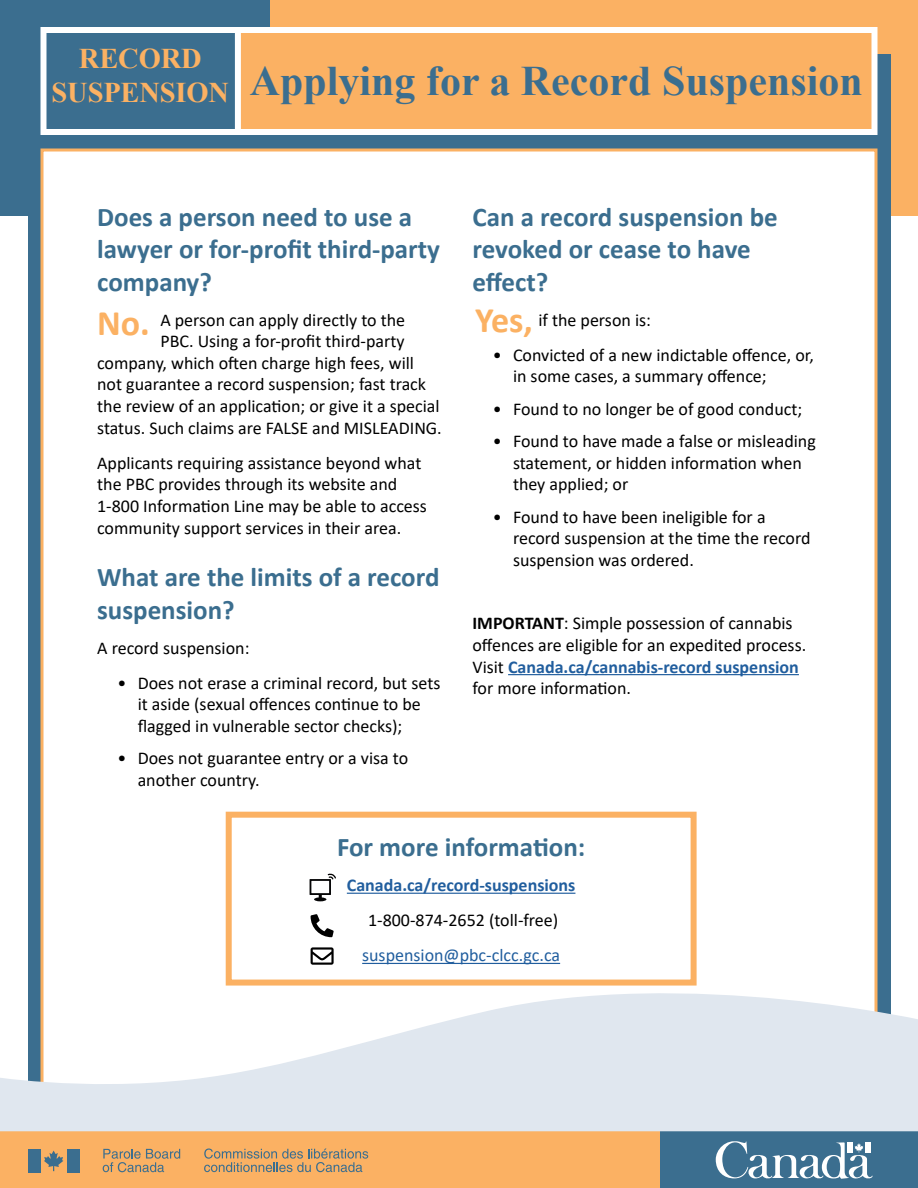
<style>
.page{position:relative;width:918px;height:1188px;background:#fff}
.page>*{position:absolute;margin:0;border:0;box-sizing:border-box;transform-origin:0 0}
.Documnet_Title{font:700 42px "Times New Roman";color:#3b6e8f}
.Yes_No{font:700 36px "Calibri";color:#fbb163}
.Categorie{font:700 28.5px "Times New Roman";letter-spacing:-.005em;color:#fbb163}
.Paragraph_Title{font:700 27px/32.4px "Calibri";color:#3b6e8f}
.Paragraph{font:18px/21.6px "Calibri";color:#000}
.Paragraph-2{font:700 18px "Calibri";color:#215e9e}
.Paragraph-3{font:18px "Calibri";color:#215e9e}
.s1{font-weight:700}
.s2{font-weight:700;color:#215e9e}
</style>
<div class="page">
<div style="left:0;top:0;width:918px;height:216px;background:#fbb163"></div>
<div style="left:28px;top:54px;width:863px;height:1072px;background:#3b6e8f"></div>
<div style="left:0;top:0;width:270px;height:216px;background:#3b6e8f"></div>
<div style="left:40px;top:148px;width:838px;height:963px;background:#fff;border:3px solid #fbb163"></div>
<div style="left:40px;top:27px;width:201px;height:108px;background:#3b6e8f;border:6px solid #fff"></div>
<div style="left:235px;top:27px;width:643px;height:108px;background:#fbb163;border:6px solid #fff"></div>
<div style="left:0;top:1098px;width:918px;height:90px;background:#fbb163"></div>
<div style="left:660px;top:1098px;width:258px;height:90px;background:#3b6e8f"></div>
<svg style="left:0;top:965px;width:918px;height:166px;fill:#e0e7ef"></svg>
<hr style="left:508px;top:674px;width:291px;height:1px;background:#215e9e">
<svg style="left:44px;top:1151px;width:19px;height:20px"></svg>
<div style="left:28px;top:1149px;width:13px;height:23px;background:#3b6e8f"></div>
<div style="left:67px;top:1149px;width:12px;height:23px;background:#3b6e8f"></div>
<svg style="left:103px;top:1149px;width:77px;height:23px"></svg>
<svg style="left:204px;top:1149px;width:164px;height:23px"></svg>
<svg style="left:716px;top:1141px;width:157px;height:38px"></svg>
<hr style="left:347px;top:893px;width:228px;height:1px;background:#215e9e">
<hr style="left:362px;top:963px;width:198px;height:1px;background:#215e9e">
<div style="left:226px;top:812px;width:471px;height:174px;border:6px solid #fbb163"></div>
<svg style="left:311px;top:947px;width:23px;height:18px"></svg>
<svg style="left:311px;top:914px;width:23px;height:23px"></svg>
<svg style="left:310px;top:874px;width:26px;height:27px"></svg>
<p class="Categorie" style="left:79px;top:38px;width:124px">RECORD</p>
<p class="Categorie" style="left:52px;top:72px;width:179px">SUSPENSION</p>
<p class="Documnet_Title" style="left:250px;top:51px;width:614px">Applying for a Record Suspension</p>
<p class="Paragraph_Title" style="left:472px;top:200px;width:307px">Can a record suspension be revoked or cease to have effect?</p>
<p class="Paragraph" style="left:538px;top:308px;width:114px">if the person is:</p>
<p class="Paragraph" style="left:513px;top:344px;width:303px;text-indent:-20px">• Convicted of a new indictable offence, or, in some cases, a summary offence;</p>
<p class="Paragraph" style="left:493px;top:398px;width:311px">• Found to no longer be of good conduct;</p>
<p class="Paragraph" style="left:513px;top:430px;width:304px;text-indent:-20px">• Found to have made a false or misleading statement, or hidden information when they applied; or</p>
<p class="Paragraph" style="left:513px;top:506px;width:299px;text-indent:-20px">• Found to have been ineligible for a record suspension at the time the record suspension was ordered.</p>
<p class="Paragraph_Title" style="left:97px;top:200px;width:344px">Does a person need to use a lawyer or for-profit third-party company?</p>
<p class="Paragraph" style="left:160px;top:308px;width:246px">A person can apply directly to the</p>
<p class="Paragraph" style="left:160px;top:330px;width:246px">PBC. Using a for-profit third-party</p>
<p class="Paragraph" style="left:97px;top:352px;width:318px">company, which often charge high fees, will</p>
<p class="Paragraph" style="left:97px;top:373px;width:330px">not guarantee a record suspension; fast track</p>
<p class="Paragraph" style="left:97px;top:395px;width:344px">the review of an application; or give it a special</p>
<p class="Paragraph" style="left:97px;top:416px;width:346px">status. Such claims are FALSE and MISLEADING.</p>
<p class="Paragraph" style="left:97px;top:452px;width:331px">Applicants requiring assistance beyond what the PBC provides through its website and 1-800 Information Line may be able to access community support services in their area.</p>
<p class="Paragraph_Title" style="left:97px;top:561px;width:344px">What are the limits of a record suspension?</p>
<p class="Paragraph" style="left:97px;top:636px;width:154px">A record suspension:</p>
<p class="Paragraph" style="left:138px;top:672px;width:304px;text-indent:-20px">• Does not erase a criminal record, but sets it aside (sexual offences continue to be flagged in vulnerable sector checks);</p>
<p class="Paragraph" style="left:138px;top:747px;width:272px;text-indent:-20px">• Does not guarantee entry or a visa to another country.</p>
<p class="Yes_No" style="left:97px;top:298px;width:54px">No.</p>
<p class="Yes_No" style="left:475px;top:295px;width:59px">Yes,</p>
<p class="Paragraph" style="left:472px;top:612px;width:335px"><span class="s1">IMPORTANT</span>: Simple possession of cannabis offences are eligible for an expedited process.<br>Visit <span class="s2">Canada.ca/cannabis-record suspension </span>for more information.</p>
<p class="Paragraph_Title" style="left:337px;top:831px;width:250px">For more information:</p>
<p class="Paragraph-2" style="left:347px;top:872px;width:230px">Canada.ca/record-suspensions</p>
<p class="Paragraph" style="left:368px;top:909px;width:192px">1-800-874-2652 (toll-free)</p>
<p class="Paragraph-3" style="left:362px;top:943px;width:199px">suspension@pbc-clcc.gc.ca</p>
</div>
